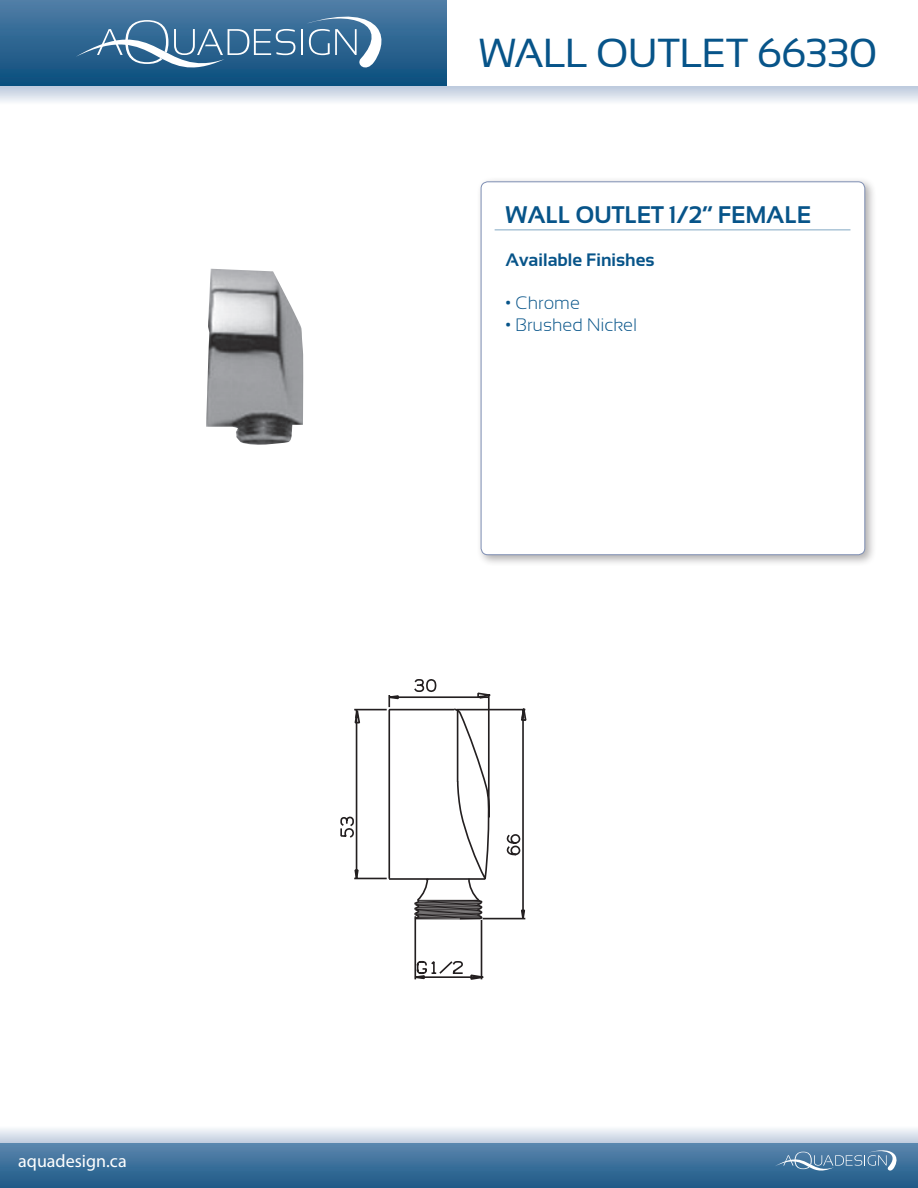
<style>
.page{position:relative;width:918px;height:1188px;background:#fff}
.page>*{position:absolute;margin:0;border:0;box-sizing:border-box;transform-origin:0 0}
.t1{font:40.5px "Sansation";letter-spacing:-.02em;color:#075489}
.t2{font:700 24px "Sansation";letter-spacing:-.01em;color:#075489}
.t3{font:300 18px "Sansation";color:#075489}
.t4{font:700 18px "Sansation";color:#075489}
.t5{font:18px "Myriad Pro";color:#fff}
.s1{font-weight:700}
</style>
<div class="page">
<div style="left:0;top:0;width:447px;height:87px;background:linear-gradient(to bottom,#517ea7,#094d7c)"></div>
<div style="left:0;top:1143px;width:918px;height:45px;background:linear-gradient(to bottom,#5b86ae,#1d5986)"></div>
<svg style="left:775px;top:1150px;width:122px;height:21px;background:#618aae"></svg>
<svg style="left:0;top:87px;width:918px;height:15px;background:#d9e0eb"></svg>
<svg style="left:0;top:1128px;width:918px;height:15px;background:#d9e1eb"></svg>
<hr style="left:301px;top:29px;width:2px;height:26px;background:#fff">
<svg style="left:302px;top:9px;width:89px;height:64px;background:#507ea3"></svg>
<svg style="left:76px;top:8px;width:219px;height:83px;background:#46789e"></svg>
<div style="left:476px;top:176px;width:400px;height:390px;background:#231f20;opacity:.36"></div>
<div style="left:481px;top:182px;width:384px;height:373px;background:#fff;border-radius:7px"></div>
<div style="left:481px;top:181px;width:384px;height:374px;border:1px solid #7f8fb4;border-radius:7px"></div>
<hr style="left:495px;top:230px;width:356px;height:1px;background:#075489">
<img style="left:206px;top:269px;width:98px;height:176px">
<svg style="left:388px;top:679px;width:104px;height:242px"></svg>
<hr style="left:481px;top:920px;width:1px;height:59px;background:#231f20">
<hr style="left:414px;top:916px;width:2px;height:63px;background:#231f20">
<svg style="left:414px;top:958px;width:70px;height:22px"></svg>
<hr style="left:356px;top:794px;width:1px;height:84px;background:#231f20">
<hr style="left:354px;top:709px;width:33px;height:1px;background:#231f20">
<hr style="left:354px;top:878px;width:33px;height:1px;background:#231f20">
<svg style="left:354px;top:869px;width:6px;height:11px"></svg>
<svg style="left:340px;top:709px;width:21px;height:130px"></svg>
<hr style="left:522px;top:814px;width:2px;height:105px;background:#231f20">
<hr style="left:457px;top:709px;width:68px;height:1px;background:#231f20">
<hr style="left:483px;top:918px;width:42px;height:1px;background:#231f20">
<svg style="left:520px;top:909px;width:6px;height:11px"></svg>
<svg style="left:506px;top:708px;width:21px;height:148px"></svg>
<p class="t5" style="left:18px;top:1150px;width:110px">aquadesign.ca</p>
<p class="t1" style="left:479px;top:30px;width:400px">WALL OUTLET 66330</p>
<p class="t2" style="left:505px;top:201px;width:307px">WALL OUTLET 1/2” FEMALE</p>
<p class="t4" style="left:505px;top:250px;width:151px">Available Finishes</p>
<p class="t3" style="left:505px;top:293px;width:76px"><span class="s1">•</span> Chrome</p>
<p class="t3" style="left:505px;top:314px;width:133px"><span class="s1">•</span> Brushed Nickel</p>
</div>
